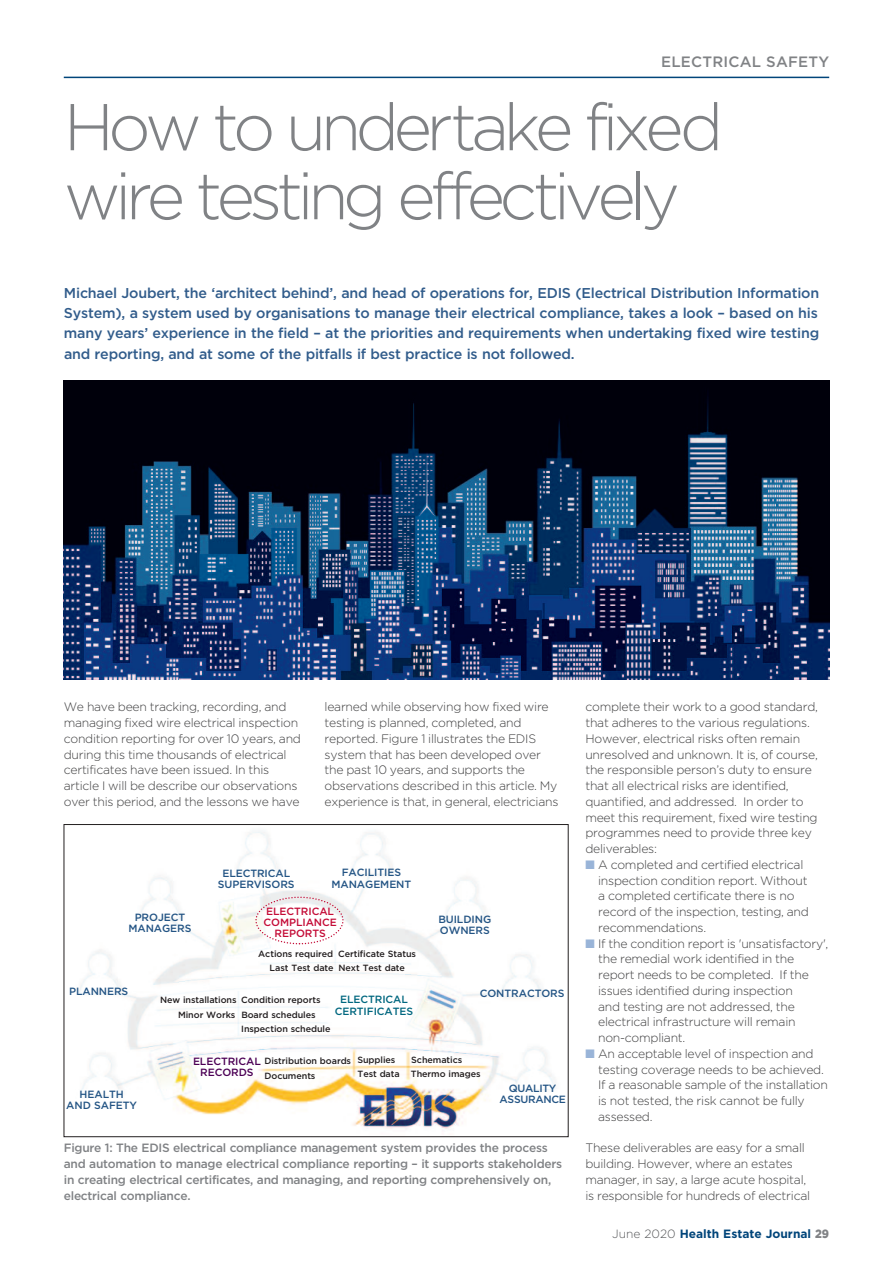
<style>
.page{position:relative;width:893px;height:1263px;background:#fff}
.page>*{position:absolute;margin:0;border:0;box-sizing:border-box;transform-origin:0 0}
.t1{font:300 66px/69px "Gotham";letter-spacing:-.085em;color:#808285}
.t2{font:500 15px "Gotham";letter-spacing:.015em;color:#808285}
.t3{font:500 14.25px/20.2px "Gotham";letter-spacing:-.015em;color:#315c8b;text-align:justify}
.t4{font:300 12.15px/15.8px "Gotham";letter-spacing:-.02em;color:#3e3e3f}
.t5{font:500 12px/15.8px "Gotham";letter-spacing:-.02em;color:#808285}
.t6{font:700 12px "Gotham";color:#01457a}
.t7{font:500 10.5px/11.2px "Gotham";letter-spacing:-.005em;color:#235484;text-align:center}
.t8{font:500 10.5px/10.8px "Gotham";letter-spacing:-.005em;color:#c40c37;text-align:center}
.t9{font:500 10.5px/11.2px "Gotham";letter-spacing:-.005em;color:#00677f;text-align:center}
.t10{font:500 10.5px/11.2px "Gotham";letter-spacing:-.005em;color:#4c0055;text-align:center}
.t11{font:500 10.5px/11.2px "Gotham";letter-spacing:-.03em;color:#235484;text-align:center}
.t12{font:500 9px/14px "Gotham";letter-spacing:-.005em;color:#231f20}
.s1{color:#99b4d8}
.s2{font-weight:300;color:#57585a}
.s3{font-weight:900;color:#808285}
</style>
<div class="page">
<hr style="left:64px;top:77px;width:765px;height:1px;background:#01457a">
<img style="left:79px;top:831px;width:476px;height:298px">
<div style="left:64px;top:824px;width:504px;height:313px;border:1px solid #231f20"></div>
<img style="left:64px;top:381px;width:765px;height:299px">
<svg style="left:255px;top:896px;width:89px;height:49px"></svg>
<p class="t2" style="left:661px;top:53px;width:169px">ELECTRICAL SAFETY</p>
<h1 class="t1" style="left:64px;top:92px;width:661px">How to undertake fixed wire testing effectively</h1>
<p class="t3" style="left:64px;top:282px;width:757px">Michael Joubert, the ‘architect behind’, and head of operations for, EDIS (Electrical Distribution Information System), a system used by organisations to manage their electrical compliance, takes a look – based on his many years’ experience in the field – at the priorities and requirements when undertaking fixed wire testing and reporting, and at some of the pitfalls if best practice is not followed.</p>
<p class="t4" style="left:64px;top:699px;width:239px">We have been tracking, recording, and managing fixed wire electrical inspection condition reporting for over 10 years, and during this time thousands of electrical certificates have been issued. In this article I will be describe our observations over this period, and the lessons we have</p>
<p class="t4" style="left:325px;top:699px;width:235px">learned while observing how fixed wire testing is planned, completed, and reported. Figure 1 illustrates the EDIS system that has been developed over the past 10 years, and supports the observations described in this article. My experience is that, in general, electricians</p>
<p class="t4" style="left:585px;top:699px;width:234px">complete their work to a good standard, that adheres to the various regulations.<br>However, electrical risks often remain unresolved and unknown. It is, of course, the responsible person’s duty to ensure that all electrical risks are identified, quantified, and addressed. In order to meet this requirement, fixed wire testing programmes need to provide three key deliverables:</p>
<p class="t4" style="left:598px;top:857px;width:212px;text-indent:-13px"><span class="s1">■</span> A completed and certified electrical inspection condition report. Without a completed certificate there is no record of the inspection, testing, and recommendations.</p>
<p class="t4" style="left:598px;top:936px;width:232px;text-indent:-13px"><span class="s1">■</span> If the condition report is 'unsatisfactory', the remedial work identified in the report needs to be completed. If the issues identified during inspection<br>and testing are not addressed, the electrical infrastructure will remain non-compliant.</p>
<p class="t4" style="left:598px;top:1046px;width:231px;text-indent:-13px"><span class="s1">■</span> An acceptable level of inspection and testing coverage needs to be achieved.<br>If a reasonable sample of the installation is not tested, the risk cannot be fully assessed.</p>
<p class="t4" style="left:585px;top:1140px;width:226px">These deliverables are easy for a small building. However, where an estates manager, in say, a large acute hospital, is responsible for hundreds of electrical</p>
<p class="t7" style="left:218px;top:867px;width:78px">ELECTRICAL<br>SUPERVISORS</p>
<p class="t7" style="left:331px;top:867px;width:81px">FACILITIES<br>MANAGEMENT</p>
<p class="t8" style="left:264px;top:905px;width:75px">ELECTRICAL<br>COMPLIANCE<br>REPORTS</p>
<p class="t7" style="left:128px;top:911px;width:65px">PROJECT<br>MANAGERS</p>
<p class="t7" style="left:438px;top:913px;width:54px;text-align:left">BUILDING<br>OWNERS</p>
<p class="t12" style="left:258px;top:947px;width:159px;text-align:center">Actions required Certificate Status<br>Last Test date Next Test date</p>
<p class="t9" style="left:335px;top:994px;width:80px">ELECTRICAL<br>CERTIFICATES</p>
<p class="t7" style="left:69px;top:986px;width:61px">PLANNERS</p>
<p class="t7" style="left:480px;top:987px;width:86px">CONTRACTORS</p>
<p class="t12" style="left:160px;top:993px;width:162px">New installations Condition reports</p>
<p class="t12" style="left:178px;top:1007px;width:139px">Minor Works Board schedules</p>
<p class="t12" style="left:241px;top:1022px;width:91px">Inspection schedule</p>
<p class="t10" style="left:193px;top:1055px;width:69px">ELECTRICAL<br>RECORDS</p>
<p class="t12" style="left:264px;top:1053px;width:88px;line-height:15.5px">Distribution boards<br>Documents</p>
<p class="t12" style="left:357px;top:1053px;width:44px">Supplies<br>Test data</p>
<p class="t12" style="left:411px;top:1053px;width:71px">Schematics<br>Thermo images</p>
<p class="t7" style="left:66px;top:1088px;width:72px">HEALTH<br>AND SAFETY</p>
<p class="t11" style="left:500px;top:1082px;width:68px">QUALITY<br>ASSURANCE</p>
<p class="t5" style="left:64px;top:1140px;width:500px">Figure 1: The EDIS electrical compliance management system provides the process and automation to manage electrical compliance reporting – it supports stakeholders in creating electrical certificates, and managing, and reporting comprehensively on, electrical compliance.</p>
<p class="t6" style="left:612px;top:1227px;width:218px"><span class="s2">June 2020</span> Health Estate Journal <span class="s3">29</span></p>
</div>
